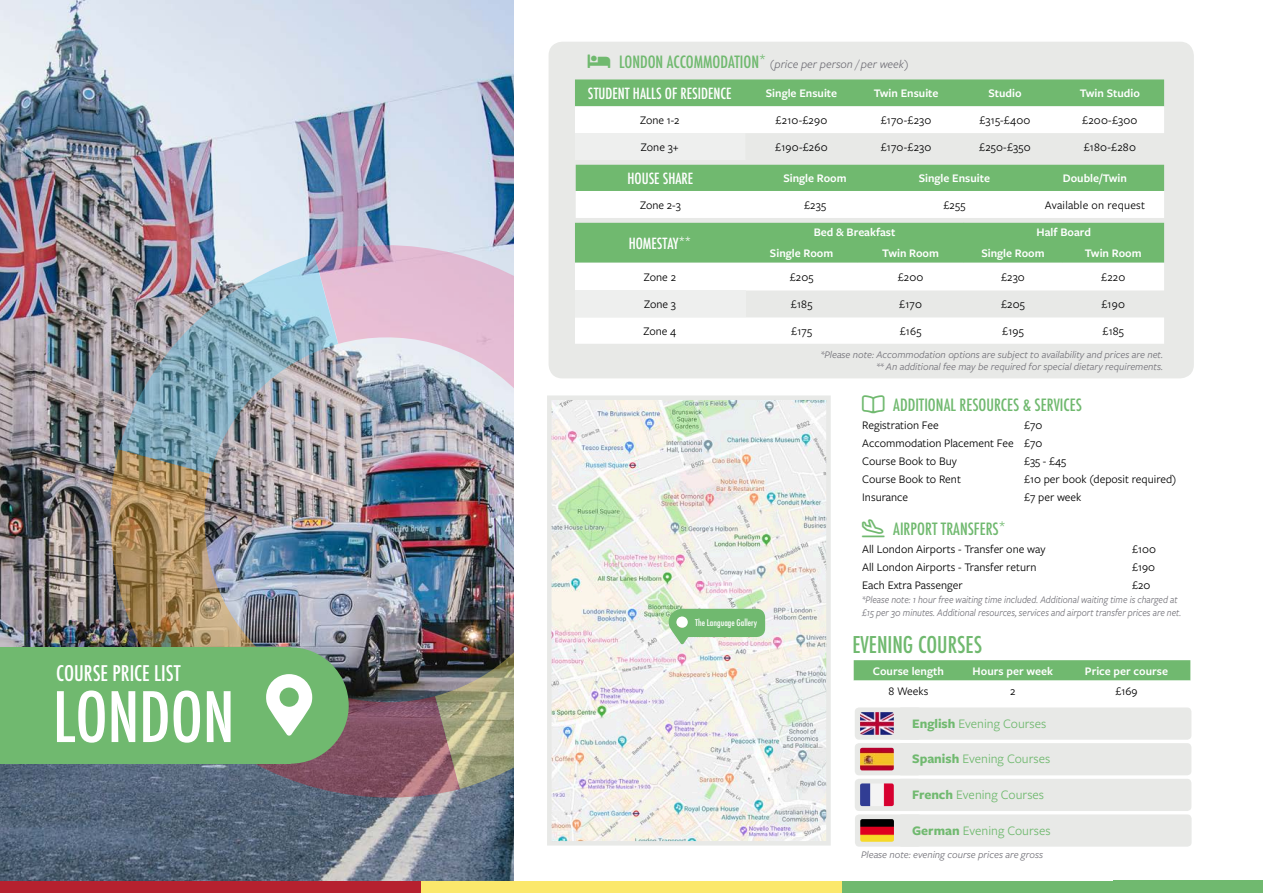
<style>
.page{position:relative;width:1263px;height:893px;background:#fff}
.page>*{position:absolute;margin:0;border:0;box-sizing:border-box;transform-origin:0 0}
.t1{font:500 condensed 67.5px "Futura";color:#fff}
.t2{font:500 condensed 22.5px "Futura";color:#70b96f}
.t3{font:500 condensed 21px "Futura";color:#fff}
.t4{font:500 condensed 16.5px "Futura";color:#70b96f}
.t5{font:500 condensed 15px "Futura";color:#fff}
.t6{font:13.5px "Freight Sans Pro";color:#70b96f}
.t7{font:12px "Freight Sans Pro";color:#000001}
.t8{font:600 12px "Freight Sans Pro";color:#fff}
.t9{font:italic 12px "Freight Sans Pro";color:#717077}
.t10{font:12px "Freight Sans Pro";letter-spacing:.02em;color:#000001}
.t11{font:italic 10.5px "Freight Sans Pro";color:#717077}
.t12{font:italic 10.5px/12.6px "Freight Sans Pro";color:#717077;scale:.91 1}
.t13{font:500 condensed 9px "Futura";color:#fff}
.s1{font-family:"Futura";font-weight:500;font-style:normal;font-stretch:condensed;font-size:16.5px;color:#70b96f}
.s2{font-weight:700}
</style>
<div class="page">
<div style="left:842px;top:881px;width:421px;height:12px;background:#70b96f"></div>
<div style="left:421px;top:881px;width:421px;height:12px;background:#fbe86c"></div>
<div style="left:0;top:881px;width:421px;height:12px;background:#b6212f"></div>
<img style="left:0;top:0;width:514px;height:880px">
<div style="left:549px;top:42px;width:645px;height:336px;background:#e8e9e7;border-radius:14px"></div>
<div style="left:0;top:647px;width:291px;height:117px;background:#70b96f"></div>
<img style="left:96px;top:79px;width:1095px;height:768px">
<p class="t3" style="left:56px;top:659px;width:126px">COURSE PRICE LIST</p>
<p class="t1" style="left:53px;top:674px;width:183px">LONDON</p>
<p class="t9" style="left:619px;top:57px;width:291px"><span class="s1">LONDON ACCOMMODATION*</span> (price per person / per week)</p>
<p class="t5" style="left:588px;top:84px;width:145px">STUDENT HALLS OF RESIDENCE</p>
<p class="t8" style="left:766px;top:85px;width:73px">Single Ensuite</p>
<p class="t8" style="left:874px;top:85px;width:66px">Twin Ensuite</p>
<p class="t8" style="left:988px;top:85px;width:35px">Studio</p>
<p class="t8" style="left:1080px;top:85px;width:62px">Twin Studio</p>
<p class="t7" style="left:640px;top:112px;width:41px">Zone 1-2</p>
<p class="t7" style="left:776px;top:112px;width:53px">£210-£290</p>
<p class="t7" style="left:881px;top:112px;width:52px">£170-£230</p>
<p class="t7" style="left:979px;top:112px;width:53px">£315-£400</p>
<p class="t7" style="left:1082px;top:112px;width:57px">£200-£300</p>
<p class="t7" style="left:641px;top:139px;width:39px">Zone 3+</p>
<p class="t7" style="left:775px;top:139px;width:54px">£190-£260</p>
<p class="t7" style="left:881px;top:139px;width:52px">£170-£230</p>
<p class="t7" style="left:979px;top:139px;width:53px">£250-£350</p>
<p class="t7" style="left:1084px;top:139px;width:54px">£180-£280</p>
<p class="t5" style="left:627px;top:169px;width:67px">HOUSE SHARE</p>
<p class="t8" style="left:783px;top:170px;width:65px">Single Room</p>
<p class="t8" style="left:919px;top:170px;width:73px">Single Ensuite</p>
<p class="t8" style="left:1063px;top:170px;width:66px">Double/Twin</p>
<p class="t7" style="left:640px;top:197px;width:42px">Zone 2-3</p>
<p class="t7" style="left:804px;top:197px;width:23px">£235</p>
<p class="t7" style="left:943px;top:197px;width:23px">£255</p>
<p class="t10" style="left:1045px;top:197px;width:102px">Available on request</p>
<p class="t5" style="left:629px;top:233px;width:64px">HOMESTAY**</p>
<p class="t8" style="left:814px;top:224px;width:83px">Bed &amp; Breakfast</p>
<p class="t8" style="left:1037px;top:224px;width:56px">Half Board</p>
<p class="t8" style="left:770px;top:245px;width:65px">Single Room</p>
<p class="t8" style="left:882px;top:245px;width:58px">Twin Room</p>
<p class="t8" style="left:981px;top:245px;width:65px">Single Room</p>
<p class="t8" style="left:1085px;top:245px;width:58px">Twin Room</p>
<p class="t7" style="left:644px;top:269px;width:34px">Zone 2</p>
<p class="t7" style="left:790px;top:269px;width:25px">£205</p>
<p class="t7" style="left:898px;top:269px;width:27px">£200</p>
<p class="t7" style="left:1001px;top:269px;width:25px">£230</p>
<p class="t7" style="left:1101px;top:269px;width:26px">£220</p>
<p class="t7" style="left:644px;top:296px;width:33px">Zone 3</p>
<p class="t7" style="left:791px;top:296px;width:23px">£185</p>
<p class="t7" style="left:899px;top:296px;width:24px">£170</p>
<p class="t7" style="left:1001px;top:296px;width:25px">£205</p>
<p class="t7" style="left:1101px;top:296px;width:25px">£190</p>
<p class="t7" style="left:643px;top:323px;width:34px">Zone 4</p>
<p class="t7" style="left:791px;top:323px;width:22px">£175</p>
<p class="t7" style="left:900px;top:323px;width:23px">£165</p>
<p class="t7" style="left:1002px;top:323px;width:23px">£195</p>
<p class="t7" style="left:1102px;top:323px;width:23px">£185</p>
<p class="t11" style="left:821px;top:347px;width:344px">*Please note: Accommodation options are subject to availability and prices are net.</p>
<p class="t11" style="left:876px;top:360px;width:288px">** An additional fee may be required for special dietary requirements.</p>
<p class="t13" style="left:695px;top:617px;width:64px">The Language Gallery</p>
<p class="t4" style="left:893px;top:394px;width:190px">ADDITIONAL RESOURCES &amp; SERVICES</p>
<p class="t7" style="left:862px;top:417px;width:78px">Registration Fee</p>
<p class="t7" style="left:1024px;top:417px;width:20px">£70</p>
<p class="t7" style="left:862px;top:435px;width:182px">Accommodation Placement Fee £70</p>
<p class="t7" style="left:862px;top:453px;width:96px">Course Book to Buy</p>
<p class="t7" style="left:1024px;top:453px;width:43px">£35 - £45</p>
<p class="t7" style="left:862px;top:471px;width:100px">Course Book to Rent</p>
<p class="t7" style="left:1024px;top:471px;width:154px">£10 per book (deposit required)</p>
<p class="t7" style="left:862px;top:489px;width:48px">Insurance</p>
<p class="t7" style="left:1024px;top:489px;width:59px">£7 per week</p>
<p class="t4" style="left:893px;top:518px;width:114px">AIRPORT TRANSFERS*</p>
<p class="t7" style="left:862px;top:541px;width:185px">All London Airports - Transfer one way</p>
<p class="t7" style="left:1132px;top:541px;width:25px">£100</p>
<p class="t7" style="left:862px;top:559px;width:176px">All London Airports - Transfer return</p>
<p class="t7" style="left:1132px;top:559px;width:24px">£190</p>
<p class="t7" style="left:862px;top:577px;width:102px">Each Extra Passenger</p>
<p class="t7" style="left:1132px;top:577px;width:20px">£20</p>
<p class="t12" style="left:862px;top:593px;width:352px">*Please note: 1 hour free waiting time included. Additional waiting time is charged at £15 per 30 minutes. Additional resources, services and airport transfer prices are net.</p>
<p class="t2" style="left:852px;top:631px;width:131px">EVENING COURSES</p>
<p class="t8" style="left:873px;top:662px;width:72px">Course length</p>
<p class="t8" style="left:973px;top:662px;width:82px">Hours per week</p>
<p class="t8" style="left:1085px;top:662px;width:85px">Price per course</p>
<p class="t7" style="left:888px;top:683px;width:41px">8 Weeks</p>
<p class="t7" style="left:1010px;top:683px;width:7px">2</p>
<p class="t7" style="left:1115px;top:683px;width:23px">£169</p>
<p class="t6" style="left:912px;top:714px;width:136px"><span class="s2">English</span> Evening Courses</p>
<p class="t6" style="left:912px;top:750px;width:140px"><span class="s2">Spanish</span> Evening Courses</p>
<p class="t6" style="left:912px;top:785px;width:134px"><span class="s2">French</span> Evening Courses</p>
<p class="t6" style="left:912px;top:821px;width:140px"><span class="s2">German</span> Evening Courses</p>
<p class="t11" style="left:861px;top:848px;width:183px">Please note: evening course prices are gross</p>
</div>
